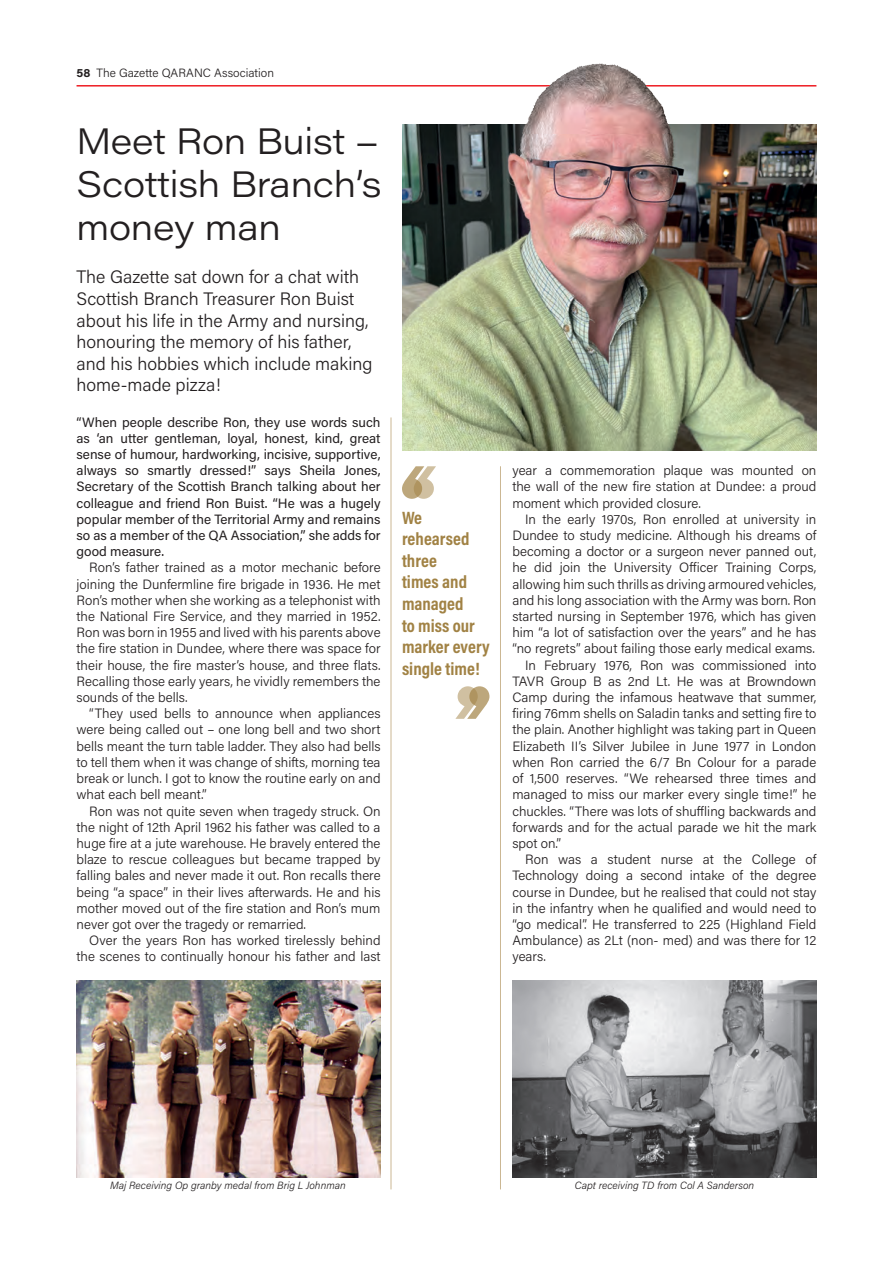
<style>
.page{position:relative;width:893px;height:1263px;background:#fff}
.page>*{position:absolute;margin:0;border:0;box-sizing:border-box;transform-origin:0 0}
.t1{font:300 36px/43.2px "Acumin Pro Wide";letter-spacing:-.01em;color:#231f20;text-align:justify}
.t2{font:300 18px/21.6px "Acumin Pro";color:#231f20}
.t3{font:18px/21.6px "Acumin Variable Concept";color:#a18244}
.t4{font:300 13.5px/16.2px "Acumin Pro";color:#231f20;text-align:justify}
.t5{font:13.5px/16.2px "Acumin Pro";color:#231f20;text-align:justify}
.t6{font:300 12px "Acumin Pro";color:#231f20}
.t7{font:italic 300 10.5px "Acumin Pro";color:#231f20}
.s1{font-weight:700}
</style>
<div class="page">
<hr style="left:77px;top:85px;width:739px;height:2px;background:#ee1d23">
<img style="left:403px;top:134px;width:413px;height:316px">
<img style="left:403px;top:63px;width:413px;height:71px">
<img style="left:76px;top:980px;width:305px;height:197px">
<img style="left:512px;top:980px;width:305px;height:197px">
<hr style="left:391px;top:417px;width:1px;height:772px;background:#cbb793">
<hr style="left:500px;top:466px;width:1px;height:723px;background:#cbb793">
<svg style="left:455px;top:686px;width:34px;height:33px"></svg>
<svg style="left:402px;top:466px;width:34px;height:33px"></svg>
<p class="t6" style="left:77px;top:64px;width:199px"><span class="s1">58</span> The Gazette QARANC Association</p>
<h1 class="t1" style="left:77px;top:118px;width:306px">Meet Ron Buist – Scottish Branch’s money man</h1>
<h2 class="t2" style="left:77px;top:265px;width:297px">The Gazette sat down for a chat with Scottish Branch Treasurer Ron Buist about his life in the Army and nursing, honouring the memory of his father, and his hobbies which include making home-made pizza!</h2>
<p class="t5" style="left:77px;top:413px;width:306px">“When people describe Ron, they use words such as ‘an utter gentleman, loyal, honest, kind, great sense of humour, hardworking, incisive, supportive, always so smartly dressed!” says Sheila Jones, Secretary of the Scottish Branch talking about her colleague and friend Ron Buist. “He was a hugely popular member of the Territorial Army and remains so as a member of the QA Association,” she adds for good measure.</p>
<p class="t4" style="left:77px;top:559px;width:306px;text-indent:13px">Ron’s father trained as a motor mechanic before joining the Dunfermline fire brigade in 1936. He met Ron’s mother when she working as a telephonist with the National Fire Service, and they married in 1952.<br>Ron was born in 1955 and lived with his parents above the fire station in Dundee, where there was space for their house, the fire master’s house, and three flats.<br>Recalling those early years, he vividly remembers the sounds of the bells.</p>
<p class="t4" style="left:77px;top:705px;width:306px;text-indent:13px">“They used bells to announce when appliances were being called out – one long bell and two short bells meant the turn table ladder. They also had bells to tell them when it was change of shifts, morning tea break or lunch. I got to know the routine early on and what each bell meant.”</p>
<p class="t4" style="left:77px;top:802px;width:306px;text-indent:13px">Ron was not quite seven when tragedy struck. On the night of 12th April 1962 his father was called to a huge fire at a jute warehouse. He bravely entered the blaze to rescue colleagues but became trapped by falling bales and never made it out. Ron recalls there being “a space” in their lives afterwards. He and his mother moved out of the fire station and Ron’s mum never got over the tragedy or remarried.</p>
<p class="t4" style="left:77px;top:932px;width:306px;text-align:right">Over the years Ron has worked tirelessly behind the scenes to continually honour his father and last</p>
<h2 class="t3" style="left:402px;top:506px;width:89px">We rehearsed three<br>times and managed<br>to miss our marker every single time!</h2>
<p class="t4" style="left:512px;top:462px;width:306px">year a commemoration plaque was mounted on the wall of the new fire station at Dundee: a proud moment which provided closure.</p>
<p class="t4" style="left:525px;top:510px;width:293px">In the early 1970s, Ron enrolled at university in</p>
<p class="t4" style="left:512px;top:527px;width:306px">Dundee to study medicine. Although his dreams of</p>
<p class="t4" style="left:512px;top:543px;width:306px">becoming a doctor or a surgeon never panned out,</p>
<p class="t4" style="left:512px;top:559px;width:305px">he did join the University Officer Training Corps,</p>
<p class="t4" style="left:512px;top:575px;width:306px">allowing him such thrills as driving armoured vehicles,</p>
<p class="t4" style="left:512px;top:591px;width:306px">and his long association with the Army was born. Ron</p>
<p class="t4" style="left:512px;top:608px;width:305px">started nursing in September 1976, which has given</p>
<p class="t4" style="left:512px;top:624px;width:306px">him “a lot of satisfaction over the years” and he has</p>
<p class="t4" style="left:512px;top:640px;width:304px">“no regrets” about failing those early medical exams.</p>
<p class="t4" style="left:525px;top:656px;width:293px">In February 1976, Ron was commissioned into</p>
<p class="t4" style="left:512px;top:672px;width:306px">TAVR Group B as 2nd Lt. He was at Browndown</p>
<p class="t4" style="left:512px;top:689px;width:306px">Camp during the infamous heatwave that summer,</p>
<p class="t4" style="left:512px;top:705px;width:306px">firing 76mm shells on Saladin tanks and setting fire to</p>
<p class="t4" style="left:512px;top:721px;width:306px">the plain. Another highlight was taking part in Queen</p>
<p class="t4" style="left:512px;top:737px;width:306px">Elizabeth II’s Silver Jubilee in June 1977 in London</p>
<p class="t4" style="left:512px;top:753px;width:305px">when Ron carried the 6/7 Bn Colour for a parade</p>
<p class="t4" style="left:512px;top:770px;width:306px">of 1,500 reserves. “We rehearsed three times and</p>
<p class="t4" style="left:512px;top:786px;width:306px">managed to miss our marker every single time!” he</p>
<p class="t4" style="left:512px;top:802px;width:306px">chuckles. “There was lots of shuffling backwards and</p>
<p class="t4" style="left:512px;top:818px;width:306px">forwards and for the actual parade we hit the mark</p>
<p class="t4" style="left:512px;top:834px;width:50px">spot on.”</p>
<p class="t4" style="left:525px;top:851px;width:293px">Ron was a student nurse at the College of</p>
<p class="t4" style="left:512px;top:867px;width:306px">Technology doing a second intake of the degree</p>
<p class="t4" style="left:512px;top:883px;width:306px">course in Dundee, but he realised that could not stay</p>
<p class="t4" style="left:512px;top:899px;width:305px">in the infantry when he qualified and would need to</p>
<p class="t4" style="left:512px;top:915px;width:306px">“go medical”. He transferred to 225 (Highland Field</p>
<p class="t4" style="left:512px;top:932px;width:305px">Ambulance) as 2Lt (non- med) and was there for 12</p>
<p class="t4" style="left:512px;top:948px;width:35px">years.</p>
<p class="t7" style="left:110px;top:1178px;width:237px">Maj Receiving Op granby medal from Brig L Johnman</p>
<p class="t7" style="left:575px;top:1178px;width:181px">Capt receiving TD from Col A Sanderson</p>
</div>
